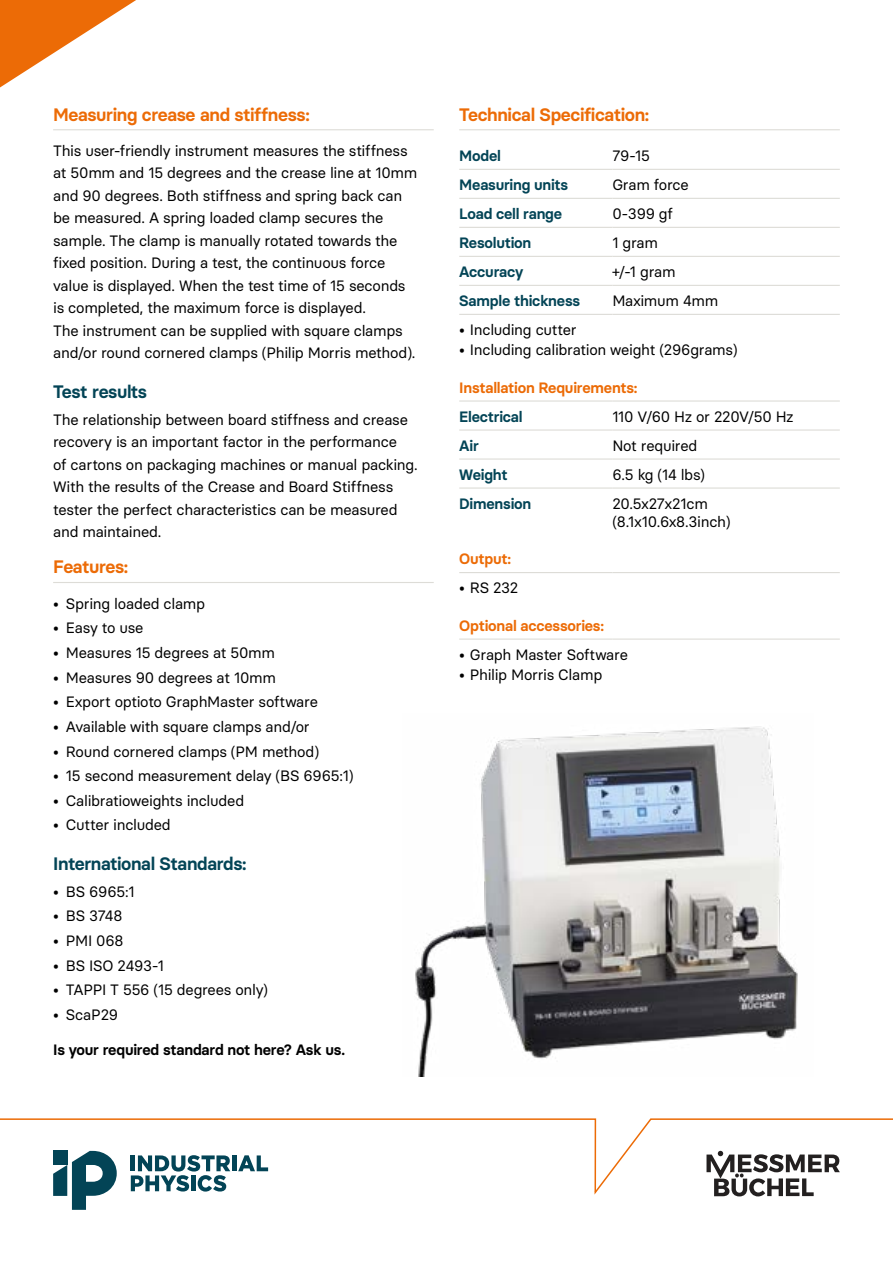
<style>
.page{position:relative;width:893px;height:1263px;background:#fff}
.page>*{position:absolute;margin:0;border:0;box-sizing:border-box;transform-origin:0 0}
.t1{font:600 18px "Basier Circle";letter-spacing:-.025em;color:#ec6b06}
.t2{font:600 18px "Basier Circle";letter-spacing:-.025em;color:#034456}
.t3{font:15px/22.5px "Basier Circle";letter-spacing:-.02em;color:#000}
.t4{font:600 15px "Basier Circle";letter-spacing:-.01em;color:#034456}
.t5{font:600 15px "Basier Circle";letter-spacing:-.015em;color:#ec6b06}
.t6{font:600 15px "Basier Circle";letter-spacing:-.015em;color:#000}
</style>
<div class="page">
<hr style="left:53px;top:129px;width:381px;height:1px;background:#dddcd7">
<hr style="left:53px;top:582px;width:381px;height:1px;background:#dddcd7">
<hr style="left:459px;top:129px;width:381px;height:1px;background:#dddcd7">
<hr style="left:459px;top:169px;width:153px;height:1px;background:#dddcd7">
<hr style="left:612px;top:169px;width:228px;height:1px;background:#dddcd7">
<hr style="left:459px;top:198px;width:153px;height:1px;background:#dddcd7">
<hr style="left:612px;top:198px;width:228px;height:1px;background:#dddcd7">
<hr style="left:459px;top:227px;width:153px;height:1px;background:#dddcd7">
<hr style="left:612px;top:227px;width:228px;height:1px;background:#dddcd7">
<hr style="left:459px;top:256px;width:153px;height:1px;background:#dddcd7">
<hr style="left:612px;top:256px;width:228px;height:1px;background:#dddcd7">
<hr style="left:459px;top:285px;width:153px;height:1px;background:#dddcd7">
<hr style="left:612px;top:285px;width:228px;height:1px;background:#dddcd7">
<hr style="left:459px;top:314px;width:153px;height:1px;background:#dddcd7">
<hr style="left:612px;top:314px;width:228px;height:1px;background:#dddcd7">
<hr style="left:459px;top:400px;width:153px;height:2px;background:#dddcd7">
<hr style="left:612px;top:400px;width:228px;height:2px;background:#dddcd7">
<hr style="left:459px;top:429px;width:153px;height:2px;background:#dddcd7">
<hr style="left:612px;top:429px;width:228px;height:2px;background:#dddcd7">
<hr style="left:459px;top:458px;width:153px;height:2px;background:#dddcd7">
<hr style="left:612px;top:458px;width:228px;height:2px;background:#dddcd7">
<hr style="left:459px;top:487px;width:153px;height:2px;background:#dddcd7">
<hr style="left:612px;top:487px;width:228px;height:2px;background:#dddcd7">
<hr style="left:459px;top:572px;width:153px;height:1px;background:#dddcd7">
<hr style="left:612px;top:572px;width:228px;height:1px;background:#dddcd7">
<hr style="left:459px;top:638px;width:153px;height:2px;background:#dddcd7">
<hr style="left:612px;top:638px;width:228px;height:2px;background:#dddcd7">
<img style="left:415px;top:726px;width:383px;height:350px">
<svg style="left:71px;top:1197px;width:15px;height:13px"></svg>
<svg style="left:0;top:0;width:136px;height:88px"></svg>
<svg style="left:0;top:1118px;width:893px;height:79px"></svg>
<svg style="left:706px;top:1151px;width:134px;height:45px"></svg>
<p class="t1" style="left:53px;top:103px;width:258px">Measuring crease and stiffness:</p>
<p class="t3" style="left:53px;top:139px;width:366px">This user-friendly instrument measures the stiffness at 50mm and 15 degrees and the crease line at 10mm and 90 degrees. Both stiffness and spring back can be measured. A spring loaded clamp secures the sample. The clamp is manually rotated towards the fixed position. During a test, the continuous force value is displayed. When the test time of 15 seconds is completed, the maximum force is displayed.<br>The instrument can be supplied with square clamps and/or round cornered clamps (Philip Morris method).</p>
<p class="t2" style="left:53px;top:380px;width:96px">Test results</p>
<p class="t3" style="left:53px;top:408px;width:366px">The relationship between board stiffness and crease recovery is an important factor in the performance<br>of cartons on packaging machines or manual packing.<br>With the results of the Crease and Board Stiffness tester the perfect characteristics can be measured and maintained.</p>
<p class="t1" style="left:53px;top:556px;width:77px">Features:</p>
<p class="t3" style="left:53px;top:592px;width:153px">• Spring loaded clamp</p>
<p class="t3" style="left:53px;top:616px;width:92px">• Easy to use</p>
<p class="t3" style="left:53px;top:641px;width:223px">• Measures 15 degrees at 50mm</p>
<p class="t3" style="left:53px;top:666px;width:224px">• Measures 90 degrees at 10mm</p>
<p class="t3" style="left:53px;top:690px;width:266px">• Export optioto GraphMaster software</p>
<p class="t3" style="left:53px;top:715px;width:258px">• Available with square clamps and/or</p>
<p class="t3" style="left:53px;top:740px;width:268px">• Round cornered clamps (PM method)</p>
<p class="t3" style="left:53px;top:764px;width:302px">• 15 second measurement delay (BS 6965:1)</p>
<p class="t3" style="left:53px;top:789px;width:193px">• Calibratioweights included</p>
<p class="t3" style="left:53px;top:814px;width:119px">• Cutter included</p>
<p class="t2" style="left:53px;top:852px;width:195px">International Standards:</p>
<p class="t3" style="left:53px;top:880px;width:83px">• BS 6965:1</p>
<p class="t3" style="left:53px;top:904px;width:71px">• BS 3748</p>
<p class="t3" style="left:53px;top:929px;width:72px">• PMI 068</p>
<p class="t3" style="left:53px;top:954px;width:112px">• BS ISO 2493-1</p>
<p class="t3" style="left:53px;top:978px;width:216px">• TAPPI T 556 (15 degrees only)</p>
<p class="t3" style="left:53px;top:1003px;width:67px">• ScaP29</p>
<p class="t6" style="left:53px;top:1040px;width:293px">Is your required standard not here? Ask us.</p>
<p class="t1" style="left:459px;top:103px;width:191px">Technical Specification:</p>
<p class="t4" style="left:459px;top:146px;width:43px">Model</p>
<p class="t3" style="left:612px;top:144px;width:39px">79-15</p>
<p class="t4" style="left:459px;top:175px;width:110px">Measuring units</p>
<p class="t3" style="left:612px;top:173px;width:78px">Gram force</p>
<p class="t4" style="left:459px;top:204px;width:104px">Load cell range</p>
<p class="t3" style="left:612px;top:202px;width:62px">0-399 gf</p>
<p class="t4" style="left:459px;top:233px;width:74px">Resolution</p>
<p class="t3" style="left:612px;top:231px;width:47px">1 gram</p>
<p class="t4" style="left:459px;top:262px;width:66px">Accuracy</p>
<p class="t3" style="left:612px;top:260px;width:65px">+/-1 gram</p>
<p class="t4" style="left:459px;top:291px;width:122px">Sample thickness</p>
<p class="t3" style="left:612px;top:289px;width:108px">Maximum 4mm</p>
<p class="t3" style="left:459px;top:318px;width:119px">• Including cutter</p>
<p class="t3" style="left:459px;top:338px;width:280px">• Including calibration weight (296grams)</p>
<p class="t5" style="left:459px;top:378px;width:180px">Installation Requirements:</p>
<p class="t4" style="left:459px;top:407px;width:65px">Electrical</p>
<p class="t3" style="left:612px;top:405px;width:183px">110 V/60 Hz or 220V/50 Hz</p>
<p class="t4" style="left:459px;top:436px;width:21px">Air</p>
<p class="t3" style="left:612px;top:434px;width:86px">Not required</p>
<p class="t4" style="left:459px;top:465px;width:50px">Weight</p>
<p class="t3" style="left:612px;top:463px;width:94px">6.5 kg (14 lbs)</p>
<p class="t4" style="left:459px;top:494px;width:74px">Dimension</p>
<p class="t3" style="left:612px;top:494px;width:120px;line-height:18px">20.5x27x21cm (8.1x10.6x8.3inch)</p>
<p class="t5" style="left:459px;top:549px;width:53px">Output:</p>
<p class="t3" style="left:459px;top:576px;width:61px">• RS 232</p>
<p class="t5" style="left:459px;top:616px;width:146px">Optional accessories:</p>
<p class="t3" style="left:459px;top:643px;width:170px">• Graph Master Software</p>
<p class="t3" style="left:459px;top:663px;width:145px">• Philip Morris Clamp</p>
</div>
